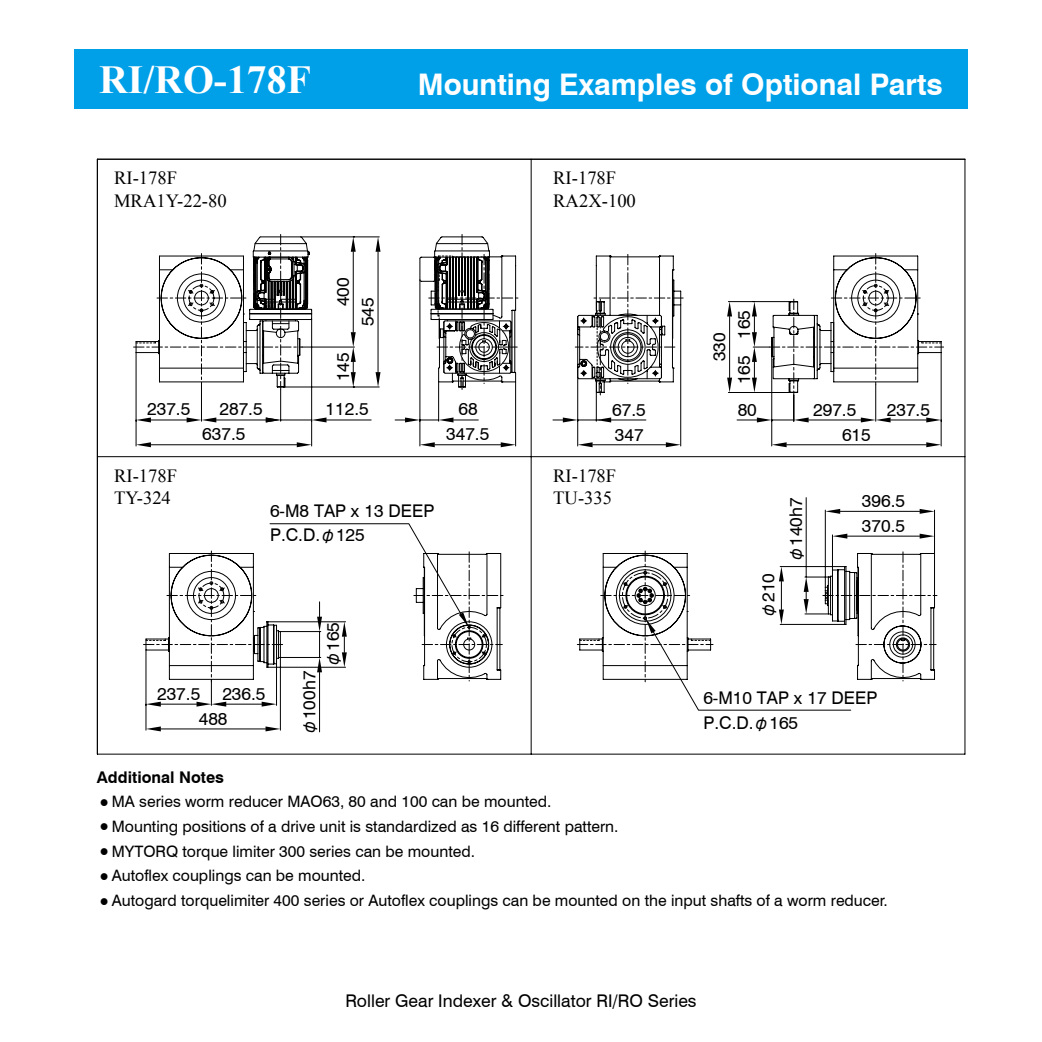
<style>
.page{position:relative;width:1042px;height:1042px;background:#fff}
.page>*{position:absolute;margin:0;border:0;box-sizing:border-box;transform-origin:0 0}
.t1{font:700 39.73px "Times New Roman";color:#fff}
.t2{font:700 29.75px "Swiss 721 BT";color:#fff}
.t3{font:18.55px/22.4px "Times New Roman";color:#000}
.t4{font:17.5px/24.8px "Swiss 721 BT";color:#000}
.t5{font:700 16.1px "Swiss 721 BT";color:#000}
.t6{font:15.75px "Swiss 721 BT";color:#000}
.s1{font-family:"Shin Go Pro";font-size:15.75px}
.s2{font-family:"Times New Roman"}
</style>
<div class="page">
<div style="left:74px;top:50px;width:893px;height:59px;background:#00a0e9"></div>
<svg style="left:97px;top:159px;width:868px;height:595px"></svg>
<svg style="left:189px;top:290px;width:699px;height:378px"></svg>
<svg style="left:422px;top:612px;width:80px;height:51px"></svg>
<svg style="left:577px;top:551px;width:136px;height:131px"></svg>
<svg style="left:752px;top:302px;width:5px;height:14px"></svg>
<svg style="left:794px;top:417px;width:14px;height:5px"></svg>
<svg style="left:825px;top:509px;width:15px;height:5px"></svg>
<svg style="left:919px;top:509px;width:15px;height:5px"></svg>
<svg style="left:832px;top:534px;width:15px;height:4px"></svg>
<svg style="left:919px;top:534px;width:15px;height:4px"></svg>
<svg style="left:772px;top:442px;width:14px;height:5px"></svg>
<svg style="left:926px;top:442px;width:15px;height:5px"></svg>
<svg style="left:752px;top:332px;width:5px;height:30px"></svg>
<svg style="left:752px;top:378px;width:5px;height:14px"></svg>
<svg style="left:861px;top:417px;width:29px;height:5px"></svg>
<svg style="left:926px;top:417px;width:15px;height:5px"></svg>
<svg style="left:596px;top:417px;width:15px;height:5px"></svg>
<svg style="left:563px;top:417px;width:15px;height:5px"></svg>
<svg style="left:666px;top:442px;width:15px;height:5px"></svg>
<svg style="left:578px;top:442px;width:14px;height:5px"></svg>
<svg style="left:757px;top:417px;width:15px;height:5px"></svg>
<svg style="left:727px;top:302px;width:5px;height:14px"></svg>
<svg style="left:727px;top:378px;width:5px;height:14px"></svg>
<svg style="left:804px;top:599px;width:4px;height:15px"></svg>
<svg style="left:804px;top:577px;width:4px;height:15px"></svg>
<svg style="left:779px;top:566px;width:5px;height:15px"></svg>
<svg style="left:779px;top:609px;width:5px;height:15px"></svg>
<svg style="left:297px;top:442px;width:15px;height:5px"></svg>
<svg style="left:136px;top:442px;width:15px;height:5px"></svg>
<svg style="left:133px;top:234px;width:385px;height:155px"></svg>
<svg style="left:187px;top:417px;width:29px;height:5px"></svg>
<svg style="left:136px;top:417px;width:15px;height:5px"></svg>
<svg style="left:312px;top:417px;width:14px;height:5px"></svg>
<svg style="left:266px;top:417px;width:15px;height:5px"></svg>
<svg style="left:317px;top:657px;width:5px;height:15px"></svg>
<svg style="left:317px;top:617px;width:5px;height:14px"></svg>
<svg style="left:342px;top:622px;width:5px;height:15px"></svg>
<svg style="left:342px;top:652px;width:5px;height:15px"></svg>
<svg style="left:146px;top:701px;width:15px;height:5px"></svg>
<svg style="left:265px;top:726px;width:15px;height:5px"></svg>
<svg style="left:146px;top:726px;width:15px;height:5px"></svg>
<svg style="left:196px;top:701px;width:30px;height:5px"></svg>
<svg style="left:262px;top:701px;width:14px;height:5px"></svg>
<svg style="left:439px;top:417px;width:14px;height:5px"></svg>
<svg style="left:405px;top:417px;width:15px;height:5px"></svg>
<svg style="left:501px;top:442px;width:14px;height:5px"></svg>
<svg style="left:420px;top:442px;width:15px;height:5px"></svg>
<h1 class="t1" style="left:99px;top:52px;width:213px">RI/RO-178F</h1>
<h2 class="t2" style="left:418px;top:66px;width:526px">Mounting Examples of Optional Parts</h2>
<p class="t3" style="left:114px;top:166px;width:114px">RI-178F<br>MRA1Y-22-80</p>
<p class="t3" style="left:553px;top:166px;width:84px">RI-178F<br>RA2X-100</p>
<p class="t4" style="left:330px;top:326px;width:50px;text-indent:20px;rotate:-90deg">400<br>545</p>
<p class="t4" style="left:147px;top:396px;width:45px">237.5</p>
<p class="t4" style="left:330px;top:381px;width:30px;rotate:-90deg">145</p>
<p class="t4" style="left:219px;top:396px;width:45px">287.5</p>
<p class="t4" style="left:325px;top:396px;width:45px">112.5</p>
<p class="t4" style="left:202px;top:421px;width:45px">637.5</p>
<p class="t4" style="left:446px;top:396px;width:45px;text-align:center">68<br>347.5</p>
<p class="t4" style="left:612px;top:397px;width:35px">67.5<br>347</p>
<p class="t3" style="left:114px;top:464px;width:65px">RI-178F<br>TY-324</p>
<p class="t3" style="left:553px;top:464px;width:65px">RI-178F<br>TU-335</p>
<p class="t4" style="left:270px;top:498px;width:166px">6-M8 TAP x 13 DEEP<br>P.C.D.<span class="s1">φ</span>125</p>
<p class="t4" style="left:157px;top:681px;width:45px">237.5</p>
<p class="t4" style="left:199px;top:681px;width:68px;text-indent:24px">236.5<br>488</p>
<p class="t4" style="left:297px;top:735px;width:66px;rotate:-90deg"><span class="s1">φ</span>100h7</p>
<p class="t4" style="left:320px;top:667px;width:46px;rotate:-90deg"><span class="s1">φ</span>165</p>
<p class="t4" style="left:707px;top:361px;width:30px;rotate:-90deg">330</p>
<p class="t4" style="left:731px;top:384px;width:76px;rotate:-90deg">165 165</p>
<p class="t4" style="left:737px;top:397px;width:21px">80</p>
<p class="t4" style="left:813px;top:397px;width:45px">297.5</p>
<p class="t4" style="left:887px;top:397px;width:45px">237.5</p>
<p class="t4" style="left:842px;top:422px;width:30px">615</p>
<p class="t4" style="left:755px;top:618px;width:46px;rotate:-90deg"><span class="s1">φ</span>210</p>
<p class="t4" style="left:783px;top:562px;width:66px;rotate:-90deg"><span class="s1">φ</span>140h7</p>
<p class="t4" style="left:862px;top:488px;width:45px">396.5<br>370.5</p>
<p class="t4" style="left:703px;top:686px;width:175px">6-M10 TAP x 17 DEEP<br>P.C.D.<span class="s1">φ</span>165</p>
<p class="t5" style="left:97px;top:767px;width:129px">Additional Notes</p>
<p class="t6" style="left:100px;top:792px;width:453px"><span class="s2">●</span> MA series worm reducer MAO63, 80 and 100 can be mounted.</p>
<p class="t6" style="left:100px;top:816px;width:520px"><span class="s2">●</span> Mounting positions of a drive unit is standardized as 16 different pattern.</p>
<p class="t6" style="left:100px;top:841px;width:377px"><span class="s2">●</span> MYTORQ torque limiter 300 series can be mounted.</p>
<p class="t6" style="left:100px;top:866px;width:267px"><span class="s2">●</span> Autoflex couplings can be mounted.</p>
<p class="t6" style="left:100px;top:891px;width:790px"><span class="s2">●</span> Autogard torquelimiter 400 series or Autoflex couplings can be mounted on the input shafts of a worm reducer.</p>
<p class="t4" style="left:345px;top:988px;width:353px">Roller Gear Indexer &amp; Oscillator RI/RO Series</p>
</div>
